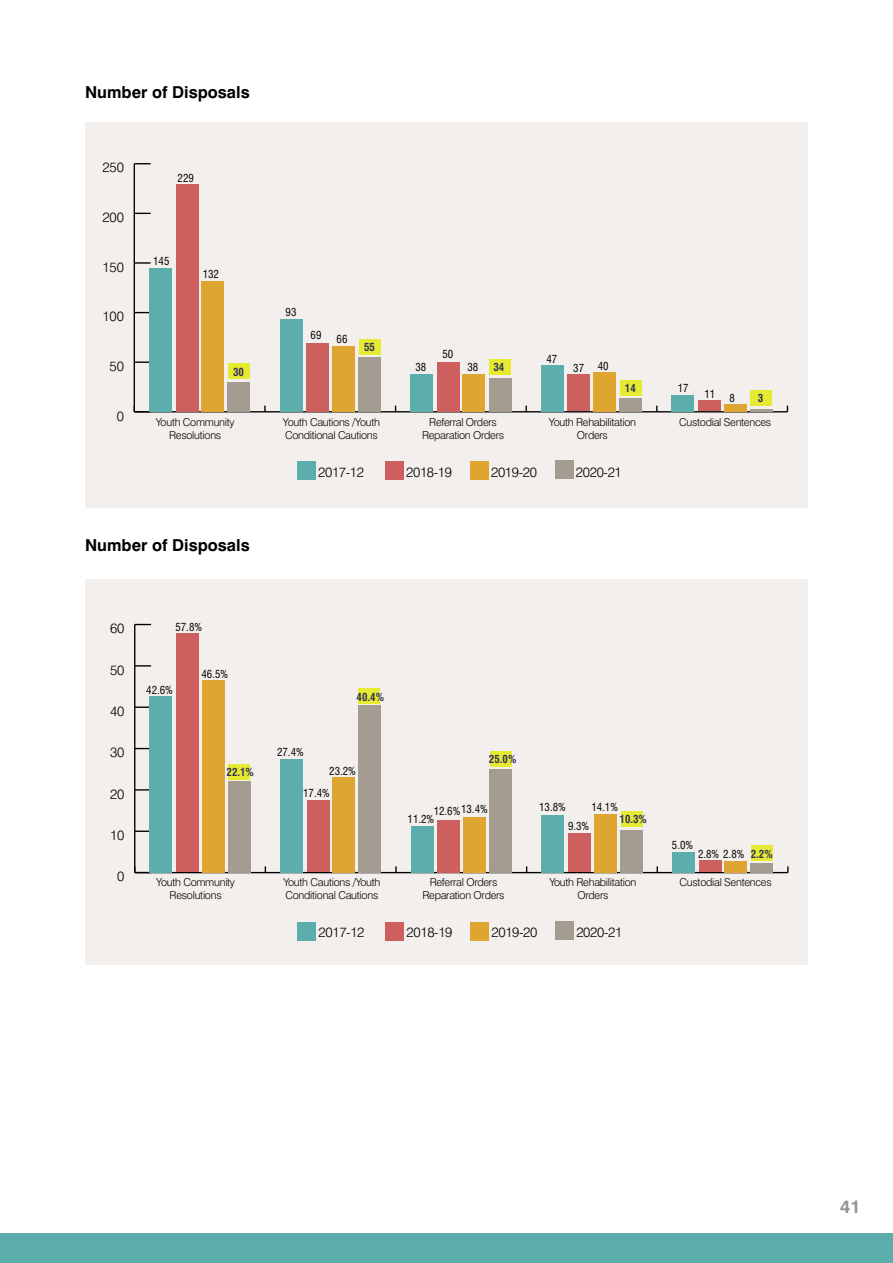
<style>
.page{position:relative;width:893px;height:1263px;background:#fff}
.page>*{position:absolute;margin:0;border:0;box-sizing:border-box;transform-origin:0 0}
.t1{font:700 18px "Swiss 721 BT";color:#939393}
.t2{font:700 16.5px "Swiss 721 BT";color:#000}
.t3{font:300 13.65px "Swiss 721 BT";letter-spacing:-.025em;color:#000}
.t4{font:300 10.95px/13px "Swiss 721 BT";letter-spacing:-.025em;color:#000;text-align:center}
.t5{font:condensed 10.95px "Swiss 721 BT";color:#000}
.t6{font:700 condensed 10.95px "Swiss 721 BT";color:#2f315a}
</style>
<div class="page">
<div style="left:85px;top:122px;width:723px;height:386px;background:#f2efec"></div>
<div style="left:360px;top:339px;width:21px;height:15px;background:#e6ea31"></div>
<div style="left:228px;top:363px;width:21px;height:16px;background:#e6ea31"></div>
<hr style="left:134px;top:411px;width:653px;height:1px;background:#000">
<svg style="left:264px;top:406px;width:2px;height:6px"></svg>
<hr style="left:134px;top:164px;width:1px;height:248px;background:#000">
<svg style="left:135px;top:361px;width:14px;height:2px"></svg>
<svg style="left:135px;top:312px;width:14px;height:1px"></svg>
<svg style="left:135px;top:262px;width:16px;height:2px"></svg>
<svg style="left:135px;top:213px;width:16px;height:1px"></svg>
<svg style="left:134px;top:163px;width:17px;height:1px"></svg>
<div style="left:228px;top:382px;width:22px;height:30px;background:#a49c91"></div>
<div style="left:358px;top:357px;width:23px;height:55px;background:#a49c91"></div>
<div style="left:489px;top:378px;width:22px;height:34px;background:#a49c91"></div>
<div style="left:620px;top:398px;width:22px;height:14px;background:#a49c91"></div>
<hr style="left:750px;top:409px;width:22px;height:3px;background:#a49c91">
<div style="left:202px;top:281px;width:22px;height:131px;background:#dea630"></div>
<div style="left:332px;top:346px;width:22px;height:66px;background:#dea630"></div>
<div style="left:463px;top:374px;width:22px;height:38px;background:#dea630"></div>
<div style="left:593px;top:372px;width:23px;height:40px;background:#dea630"></div>
<div style="left:724px;top:404px;width:22px;height:8px;background:#dea630"></div>
<div style="left:176px;top:184px;width:22px;height:227px;background:#cd605e"></div>
<div style="left:307px;top:343px;width:22px;height:68px;background:#cd605e"></div>
<div style="left:437px;top:362px;width:22px;height:49px;background:#cd605e"></div>
<div style="left:568px;top:375px;width:22px;height:36px;background:#cd605e"></div>
<div style="left:698px;top:400px;width:23px;height:11px;background:#cd605e"></div>
<div style="left:149px;top:268px;width:23px;height:144px;background:#5baeab"></div>
<div style="left:280px;top:319px;width:22px;height:93px;background:#5baeab"></div>
<div style="left:411px;top:374px;width:22px;height:38px;background:#5baeab"></div>
<div style="left:541px;top:365px;width:22px;height:47px;background:#5baeab"></div>
<div style="left:672px;top:395px;width:22px;height:17px;background:#5baeab"></div>
<div style="left:297px;top:461px;width:19px;height:18px;background:#5baeab"></div>
<div style="left:385px;top:461px;width:19px;height:18px;background:#cd605e"></div>
<div style="left:470px;top:461px;width:18px;height:18px;background:#dea630"></div>
<div style="left:555px;top:460px;width:19px;height:19px;background:#a49c91"></div>
<div style="left:489px;top:360px;width:22px;height:15px;background:#e6ea31"></div>
<div style="left:620px;top:380px;width:22px;height:15px;background:#e6ea31"></div>
<div style="left:750px;top:391px;width:22px;height:15px;background:#e6ea31"></div>
<div style="left:85px;top:579px;width:723px;height:386px;background:#f2efec"></div>
<div style="left:228px;top:764px;width:22px;height:15px;background:#e6ea31"></div>
<hr style="left:135px;top:872px;width:653px;height:1px;background:#000">
<svg style="left:395px;top:866px;width:2px;height:6px"></svg>
<svg style="left:787px;top:866px;width:2px;height:6px"></svg>
<hr style="left:134px;top:624px;width:1px;height:248px;background:#000">
<svg style="left:134px;top:866px;width:17px;height:7px"></svg>
<svg style="left:135px;top:830px;width:15px;height:2px"></svg>
<svg style="left:135px;top:789px;width:15px;height:1px"></svg>
<svg style="left:135px;top:748px;width:15px;height:1px"></svg>
<svg style="left:135px;top:706px;width:15px;height:2px"></svg>
<svg style="left:135px;top:665px;width:16px;height:1px"></svg>
<svg style="left:135px;top:624px;width:16px;height:1px"></svg>
<div style="left:228px;top:781px;width:22px;height:91px;background:#a49c91"></div>
<div style="left:359px;top:705px;width:22px;height:167px;background:#a49c91"></div>
<div style="left:489px;top:769px;width:23px;height:103px;background:#a49c91"></div>
<div style="left:620px;top:830px;width:22px;height:42px;background:#a49c91"></div>
<div style="left:751px;top:863px;width:22px;height:9px;background:#a49c91"></div>
<div style="left:202px;top:680px;width:22px;height:192px;background:#dea630"></div>
<div style="left:333px;top:777px;width:22px;height:95px;background:#dea630"></div>
<div style="left:463px;top:817px;width:22px;height:55px;background:#dea630"></div>
<div style="left:594px;top:814px;width:22px;height:58px;background:#dea630"></div>
<div style="left:724px;top:861px;width:23px;height:11px;background:#dea630"></div>
<div style="left:176px;top:633px;width:23px;height:239px;background:#cd605e"></div>
<div style="left:307px;top:800px;width:22px;height:72px;background:#cd605e"></div>
<div style="left:438px;top:820px;width:22px;height:52px;background:#cd605e"></div>
<div style="left:568px;top:834px;width:22px;height:38px;background:#cd605e"></div>
<div style="left:699px;top:860px;width:22px;height:12px;background:#cd605e"></div>
<div style="left:150px;top:696px;width:22px;height:176px;background:#5baeab"></div>
<div style="left:280px;top:759px;width:23px;height:113px;background:#5baeab"></div>
<div style="left:411px;top:826px;width:22px;height:46px;background:#5baeab"></div>
<div style="left:542px;top:815px;width:22px;height:57px;background:#5baeab"></div>
<div style="left:672px;top:852px;width:22px;height:20px;background:#5baeab"></div>
<div style="left:298px;top:922px;width:18px;height:18px;background:#5baeab"></div>
<div style="left:386px;top:922px;width:18px;height:18px;background:#cd605e"></div>
<div style="left:470px;top:922px;width:19px;height:18px;background:#dea630"></div>
<div style="left:556px;top:921px;width:18px;height:18px;background:#a49c91"></div>
<div style="left:358px;top:689px;width:22px;height:15px;background:#e6ea31"></div>
<div style="left:490px;top:751px;width:22px;height:15px;background:#e6ea31"></div>
<div style="left:621px;top:811px;width:22px;height:15px;background:#e6ea31"></div>
<div style="left:751px;top:846px;width:21px;height:15px;background:#e6ea31"></div>
<div style="left:0;top:1233px;width:893px;height:30px;background:#5baeab"></div>
<h2 class="t2" style="left:85px;top:82px;width:166px">Number of Disposals</h2>
<p class="t3" style="left:102px;top:159px;width:23px">250</p>
<p class="t3" style="left:102px;top:209px;width:23px">200</p>
<p class="t3" style="left:102px;top:258px;width:23px">150</p>
<p class="t3" style="left:102px;top:308px;width:23px">100</p>
<p class="t3" style="left:110px;top:358px;width:16px">50</p>
<p class="t3" style="left:117px;top:407px;width:9px">0</p>
<p class="t5" style="left:178px;top:171px;width:18px">229</p>
<p class="t5" style="left:153px;top:255px;width:18px">145</p>
<p class="t5" style="left:203px;top:268px;width:18px">132</p>
<p class="t6" style="left:233px;top:365px;width:12px">30</p>
<p class="t5" style="left:286px;top:306px;width:12px">93</p>
<p class="t5" style="left:311px;top:328px;width:12px">69</p>
<p class="t5" style="left:337px;top:333px;width:12px">66</p>
<p class="t6" style="left:364px;top:340px;width:12px">55</p>
<p class="t5" style="left:415px;top:361px;width:12px">38</p>
<p class="t5" style="left:442px;top:348px;width:12px">50</p>
<p class="t5" style="left:467px;top:361px;width:12px">38</p>
<p class="t6" style="left:493px;top:361px;width:12px">34</p>
<p class="t5" style="left:546px;top:352px;width:12px">47</p>
<p class="t5" style="left:573px;top:361px;width:12px">37</p>
<p class="t5" style="left:598px;top:359px;width:12px">40</p>
<p class="t6" style="left:625px;top:381px;width:12px">14</p>
<p class="t5" style="left:678px;top:381px;width:12px">17</p>
<p class="t5" style="left:704px;top:388px;width:12px">11</p>
<p class="t5" style="left:729px;top:392px;width:7px">8</p>
<p class="t6" style="left:758px;top:392px;width:7px">3</p>
<p class="t4" style="left:156px;top:415px;width:80px">Youth Community<br>Resolutions</p>
<p class="t4" style="left:283px;top:415px;width:99px;text-align:left">Youth Cautions /Youth<br>Conditional Cautions</p>
<p class="t4" style="left:422px;top:415px;width:84px">Referral Orders<br>Reparation Orders</p>
<p class="t4" style="left:679px;top:415px;width:94px">Custodial Sentences</p>
<p class="t4" style="left:549px;top:415px;width:89px">Youth Rehabilitation<br>Orders</p>
<p class="t3" style="left:318px;top:463px;width:47px">2017-12</p>
<p class="t3" style="left:406px;top:463px;width:47px">2018-19</p>
<p class="t3" style="left:491px;top:463px;width:47px">2019-20</p>
<p class="t3" style="left:576px;top:463px;width:47px">2020-21</p>
<h2 class="t2" style="left:85px;top:535px;width:166px">Number of Disposals</h2>
<p class="t3" style="left:110px;top:620px;width:16px">60</p>
<p class="t3" style="left:110px;top:661px;width:16px">50</p>
<p class="t3" style="left:110px;top:703px;width:16px">40</p>
<p class="t3" style="left:110px;top:744px;width:16px">30</p>
<p class="t3" style="left:110px;top:785px;width:16px">20</p>
<p class="t3" style="left:110px;top:827px;width:16px">10</p>
<p class="t3" style="left:117px;top:868px;width:9px">0</p>
<p class="t5" style="left:175px;top:620px;width:28px">57.8%</p>
<p class="t5" style="left:146px;top:683px;width:28px">42.6%</p>
<p class="t5" style="left:202px;top:668px;width:28px">46.5%</p>
<p class="t6" style="left:227px;top:765px;width:29px">22.1%</p>
<p class="t5" style="left:277px;top:746px;width:28px">27.4%</p>
<p class="t6" style="left:357px;top:690px;width:29px">40.4%</p>
<p class="t5" style="left:329px;top:764px;width:28px">23.2%</p>
<p class="t5" style="left:303px;top:786px;width:28px">17.4%</p>
<p class="t6" style="left:489px;top:752px;width:29px">25.0%</p>
<p class="t5" style="left:434px;top:803px;width:56px">12.6%13.4%</p>
<p class="t5" style="left:408px;top:813px;width:28px">11.2%</p>
<p class="t5" style="left:539px;top:801px;width:28px">13.8%</p>
<p class="t5" style="left:591px;top:801px;width:28px">14.1%</p>
<p class="t5" style="left:568px;top:820px;width:23px">9.3%</p>
<p class="t6" style="left:620px;top:813px;width:29px">10.3%</p>
<p class="t5" style="left:672px;top:839px;width:23px">5.0%</p>
<p class="t5" style="left:698px;top:847px;width:48px">2.8% 2.8%</p>
<p class="t6" style="left:751px;top:847px;width:24px">2.2%</p>
<p class="t4" style="left:156px;top:876px;width:80px">Youth Community<br>Resolutions</p>
<p class="t4" style="left:283px;top:876px;width:99px;text-align:left">Youth Cautions /Youth<br>Conditional Cautions</p>
<p class="t4" style="left:422px;top:876px;width:84px">Referral Orders<br>Reparation Orders</p>
<p class="t4" style="left:680px;top:876px;width:94px">Custodial Sentences</p>
<p class="t3" style="left:319px;top:924px;width:47px">2017-12</p>
<p class="t3" style="left:407px;top:924px;width:47px">2018-19</p>
<p class="t3" style="left:491px;top:924px;width:47px">2019-20</p>
<p class="t3" style="left:576px;top:924px;width:47px">2020-21</p>
<p class="t4" style="left:549px;top:876px;width:89px">Youth Rehabilitation<br>Orders</p>
<h1 class="t1" style="left:840px;top:1195px;width:22px">41</h1>
</div>
